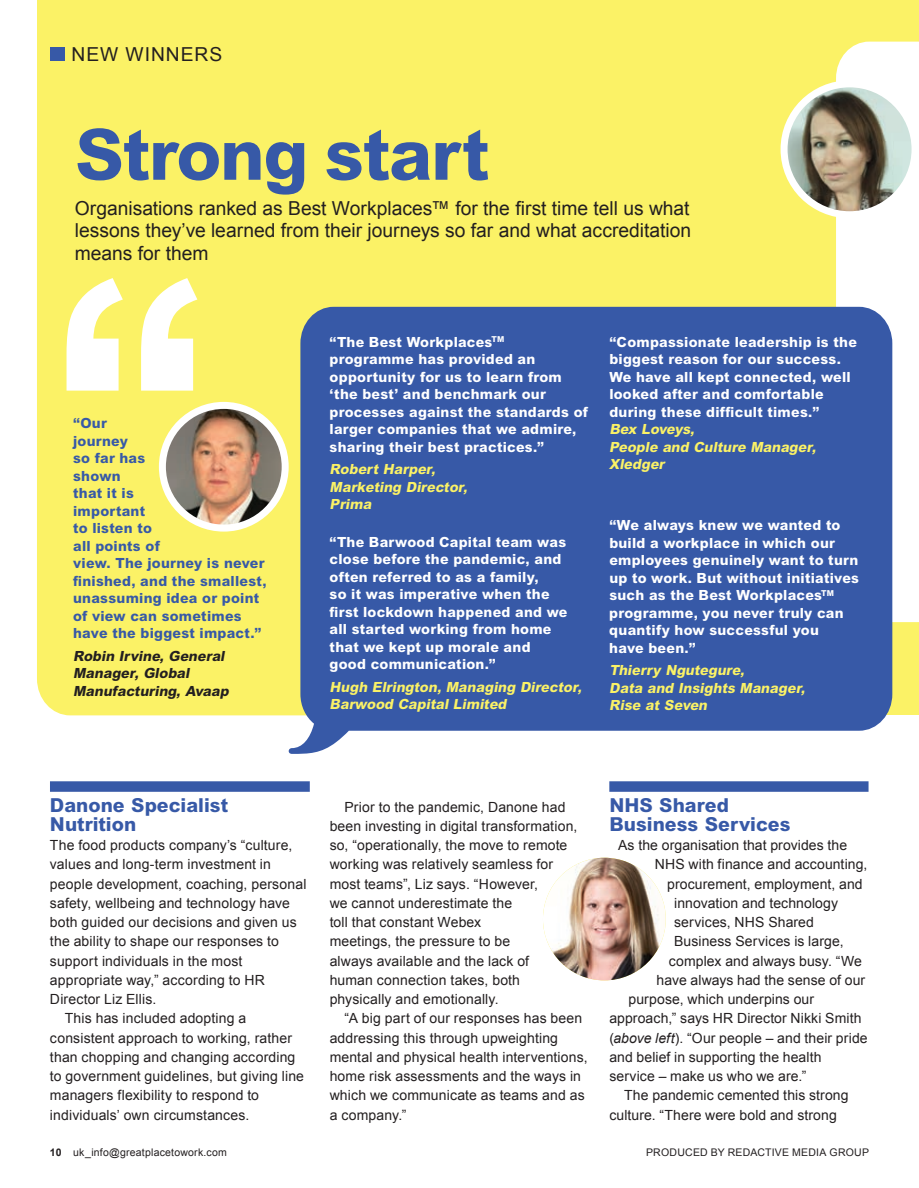
<style>
.page{position:relative;width:919px;height:1188px;background:#fff}
.page>*{position:absolute;margin:0;border:0;box-sizing:border-box;transform-origin:0 0}
.t1{font:800 70.88px "Arial";letter-spacing:-.02em;color:#3759a7}
.t2{font:19.25px/22.8px "Arial";color:#231f20;text-align:justify}
.t3{font:800 19.25px/19.2px "Arial";color:#3759a7}
.t4{font:19.25px "Arial";letter-spacing:.05em;color:#231f20}
.t5{font:14px/19.2px "Arial";letter-spacing:.01em;color:#231f20}
.t6{font:800 14px/17.5px "Arial";letter-spacing:.02em;color:#fff}
.t7{font:italic 800 14px/17.5px "Arial";color:#fbf266}
.t8{font:800 14px/17.5px "Arial";letter-spacing:.015em;color:#3759a7}
.t9{font:italic 800 14px/17.5px "Arial";color:#231f20}
.t10{font:10.5px "Arial";letter-spacing:.02em;color:#231f20}
.s1{font-style:italic}
.s2{font-weight:700}
</style>
<div class="page">
<div style="left:50px;top:781px;width:260px;height:11px;background:#3759a7"></div>
<div style="left:609px;top:781px;width:259px;height:11px;background:#3759a7"></div>
<img style="left:543px;top:858px;width:122px;height:122px;border-radius:61px">
<div style="left:37px;top:0;width:881px;height:658px;background:#fbf266"></div>
<div style="left:190px;top:21px;width:728px;height:694px;background:#fbf266"></div>
<svg style="left:37px;top:299px;width:688px;height:416px"></svg>
<div style="left:835px;top:42px;width:83px;height:603px;background:#fff"></div>
<svg style="left:287px;top:307px;width:605px;height:447px;background:#4564aa"></svg>
<svg style="left:66px;top:278px;width:131px;height:113px"></svg>
<img style="left:788px;top:84px;width:126px;height:131px">
<div style="left:780px;top:80px;width:138px;height:138px;border:7px solid #fff;border-radius:50%"></div>
<img style="left:162px;top:405px;width:123px;height:123px;border-radius:61px">
<div style="left:159px;top:402px;width:129px;height:130px;border:7px solid #fff;border-radius:50%"></div>
<div style="left:50px;top:47px;width:14px;height:14px;background:#3759a7"></div>
<h2 class="t4" style="left:71px;top:41px;width:152px">NEW WINNERS</h2>
<h1 class="t1" style="left:75px;top:112px;width:416px">Strong start</h1>
<h2 class="t2" style="left:75px;top:197px;width:617px">Organisations ranked as Best Workplaces™ for the first time tell us what lessons they’ve learned from their journeys so far and what accreditation means for them</h2>
<p class="t8" style="left:73px;top:414px;width:195px">“Our<br>journey<br>so far has<br>shown<br>that it is<br>important<br>to listen to<br>all points of<br>view. The journey is never finished, and the smallest, unassuming idea or point of view can sometimes have the biggest impact.”</p>
<p class="t9" style="left:73px;top:647px;width:160px">Robin Irvine, General<br>Manager, Global<br>Manufacturing, Avaap</p>
<p class="t6" style="left:329px;top:333px;width:260px">“The Best Workplaces<sup>TM </sup>programme has provided an opportunity for us to learn from ‘the best’ and benchmark our processes against the standards of larger companies that we admire, sharing their best practices.”</p>
<p class="t7" style="left:329px;top:460px;width:142px">Robert Harper,<br>Marketing Director,<br>Prima</p>
<p class="t6" style="left:329px;top:533px;width:239px">“The Barwood Capital team was close before the pandemic, and often referred to as a family,<br>so it was imperative when the first lockdown happened and we all started working from home that we kept up morale and good communication.”</p>
<p class="t7" style="left:329px;top:678px;width:256px">Hugh Elrington, Managing Director,<br>Barwood Capital Limited</p>
<p class="t6" style="left:609px;top:333px;width:249px">“Compassionate leadership is the biggest reason for our success.<br>We have all kept connected, well looked after and comfortable during these difficult times.”</p>
<p class="t7" style="left:609px;top:420px;width:211px">Bex Loveys,<br>People and Culture Manager,<br>Xledger</p>
<p class="t6" style="left:609px;top:516px;width:251px">“We always knew we wanted to build a workplace in which our employees genuinely want to turn up to work. But without initiatives such as the Best Workplaces<sup>TM </sup>programme, you never truly can quantify how successful you<br>have been.”</p>
<p class="t7" style="left:609px;top:661px;width:200px">Thierry Ngutegure,<br>Data and Insights Manager,<br>Rise at Seven</p>
<h2 class="t3" style="left:50px;top:795px;width:180px">Danone Specialist<br>Nutrition</h2>
<p class="t5" style="left:50px;top:836px;width:244px">The food products company’s “culture,</p>
<p class="t5" style="left:50px;top:855px;width:222px">values and long-term investment in</p>
<p class="t5" style="left:50px;top:874px;width:258px">people development, coaching, personal</p>
<p class="t5" style="left:50px;top:893px;width:241px">safety, wellbeing and technology have</p>
<p class="t5" style="left:50px;top:913px;width:248px">both guided our decisions and given us</p>
<p class="t5" style="left:50px;top:932px;width:230px">the ability to shape our responses to</p>
<p class="t5" style="left:50px;top:951px;width:194px">support individuals in the most</p>
<p class="t5" style="left:50px;top:970px;width:216px">appropriate way,” according to HR</p>
<p class="t5" style="left:50px;top:990px;width:108px">Director Liz Ellis.</p>
<p class="t5" style="left:65px;top:1009px;width:183px">This has included adopting a</p>
<p class="t5" style="left:50px;top:1028px;width:243px">consistent approach to working, rather</p>
<p class="t5" style="left:50px;top:1047px;width:247px">than chopping and changing according</p>
<p class="t5" style="left:50px;top:1067px;width:255px">to government guidelines, but giving line</p>
<p class="t5" style="left:50px;top:1086px;width:210px">managers flexibility to respond to</p>
<p class="t5" style="left:50px;top:1105px;width:201px">individuals’ own circumstances.</p>
<p class="t5" style="left:329px;top:797px;width:249px;text-indent:15px">Prior to the pandemic, Danone had been investing in digital transformation, so, “operationally, the move to remote working was relatively seamless for most teams”, Liz says. “However,<br>we cannot underestimate the<br>toll that constant Webex<br>meetings, the pressure to be<br>always available and the lack of<br>human connection takes, both physically and emotionally.</p>
<p class="t5" style="left:329px;top:1009px;width:259px;text-indent:15px">“A big part of our responses has been addressing this through upweighting mental and physical health interventions, home risk assessments and the ways in which we communicate as teams and as a company.”</p>
<h2 class="t3" style="left:609px;top:795px;width:183px">NHS Shared<br>Business Services</h2>
<p class="t5" style="left:618px;top:836px;width:231px">As the organisation that provides the</p>
<p class="t5" style="left:654px;top:855px;width:214px">NHS with finance and accounting,</p>
<p class="t5" style="left:667px;top:874px;width:197px">procurement, employment, and</p>
<p class="t5" style="left:674px;top:893px;width:165px">innovation and technology</p>
<p class="t5" style="left:674px;top:913px;width:141px">services, NHS Shared</p>
<p class="t5" style="left:674px;top:932px;width:171px">Business Services is large,</p>
<p class="t5" style="left:668px;top:951px;width:195px">complex and always busy. “We</p>
<p class="t5" style="left:656px;top:970px;width:210px">have always had the sense of our</p>
<p class="t5" style="left:628px;top:990px;width:187px">purpose, which underpins our</p>
<p class="t5" style="left:609px;top:1009px;width:253px">approach,” says HR Director Nikki Smith</p>
<p class="t5" style="left:609px;top:1028px;width:260px">(<span class="s1">above left</span>). “Our people – and their pride</p>
<p class="t5" style="left:609px;top:1047px;width:213px">and belief in supporting the health</p>
<p class="t5" style="left:609px;top:1067px;width:199px">service – make us who we are.”</p>
<p class="t5" style="left:624px;top:1086px;width:226px">The pandemic cemented this strong</p>
<p class="t5" style="left:609px;top:1105px;width:229px">culture. “There were bold and strong</p>
<p class="t10" style="left:50px;top:1146px;width:178px"><span class="s2">10</span> uk_info@greatplacetowork.com</p>
<p class="t10" style="left:646px;top:1146px;width:224px">PRODUCED BY REDACTIVE MEDIA GROUP</p>
</div>
